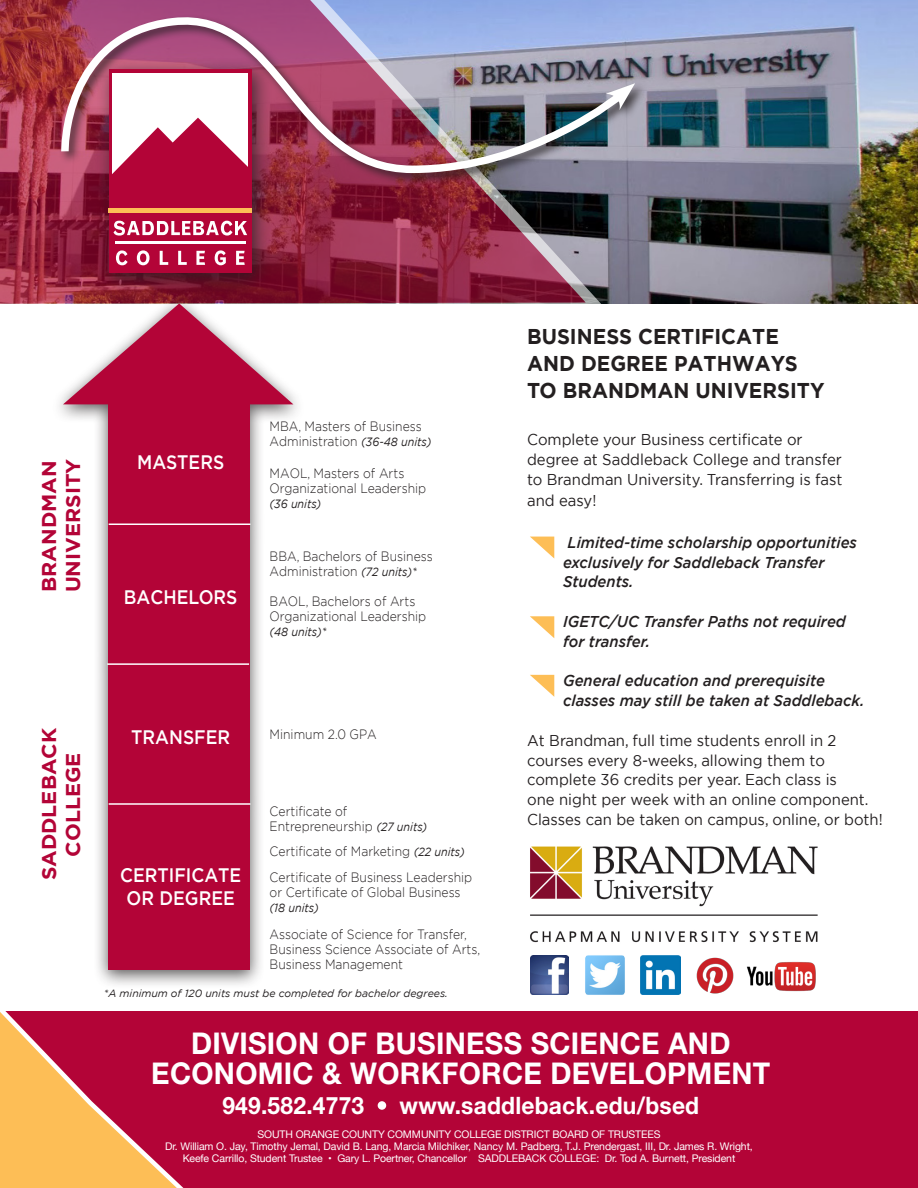
<style>
.page{position:relative;width:918px;height:1188px;background:#fff}
.page>*{position:absolute;margin:0;border:0;box-sizing:border-box;transform-origin:0 0}
.t1{font:700 30px/30px "Helvetica Neue";letter-spacing:.01em;color:#fff;text-align:center;scale:.95 1}
.t2{font:700 24px "Helvetica Neue";letter-spacing:.01em;color:#fff;scale:.95 1}
.t3{font:700 21.3px/27px "Gotham";color:#231f20;scale:.95 1}
.t4{font:700 19.95px/24px "Gotham";color:#b30437;scale:1.05 1}
.t5{font:500 19.5px "Gotham";color:#fff;scale:.9 1}
.t6{font:15.6px/19.8px "Gotham";color:#231f20;scale:.95 1}
.t7{font:italic 500 15.6px/19.8px "Gotham";color:#231f20;scale:.95 1}
.t8{font:300 13.5px/15px "Gotham";color:#231f20;scale:.9 1}
.t9{font:italic 12px "Gotham";color:#231f20;scale:.9 1}
.t10{font:10.5px/12px "Helvetica Neue";letter-spacing:-.01em;color:#fff;text-align:center}
.t11{font:italic 10.5px "Gotham";color:#231f20}
.s1{font-weight:400;font-style:italic;font-size:12px}
</style>
<div class="page">
<img style="left:611px;top:1px;width:307px;height:302px">
<svg style="left:0;top:0;width:611px;height:304px;background:#8a3045"></svg>
<svg style="left:530px;top:537px;width:24px;height:21px"></svg>
<svg style="left:530px;top:616px;width:24px;height:22px"></svg>
<svg style="left:530px;top:675px;width:24px;height:22px"></svg>
<div style="left:51px;top:294px;width:255px;height:695px;background:#231f20;opacity:.75"></div>
<div style="left:108px;top:382px;width:142px;height:588px;background:#b30437"></div>
<svg style="left:63px;top:303px;width:230px;height:101px"></svg>
<hr style="left:109px;top:524px;width:141px;height:1px;background:#fff">
<hr style="left:107px;top:663px;width:142px;height:2px;background:#fff">
<hr style="left:109px;top:803px;width:141px;height:2px;background:#fff">
<div style="left:96px;top:57px;width:177px;height:237px;background:#231f20;opacity:.75"></div>
<div style="left:109px;top:69px;width:143px;height:204px;background:#b30437"></div>
<svg style="left:113px;top:221px;width:134px;height:15px"></svg>
<svg style="left:116px;top:250px;width:12px;height:15px"></svg>
<svg style="left:137px;top:250px;width:13px;height:15px"></svg>
<svg style="left:160px;top:251px;width:8px;height:14px"></svg>
<svg style="left:178px;top:251px;width:9px;height:14px"></svg>
<svg style="left:196px;top:251px;width:9px;height:14px"></svg>
<svg style="left:215px;top:250px;width:11px;height:15px"></svg>
<svg style="left:236px;top:251px;width:9px;height:14px"></svg>
<hr style="left:115px;top:241px;width:131px;height:3px;background:#fff">
<div style="left:109px;top:208px;width:143px;height:5px;background:#fdbe56"></div>
<div style="left:0;top:1011px;width:917px;height:177px;background:#b30437"></div>
<img style="left:530px;top:846px;width:288px;height:118px">
<svg style="left:0;top:1011px;width:184px;height:177px"></svg>
<div style="left:378px;top:1101px;width:8px;height:9px;background:#fff;border-radius:50%"></div>
<img style="left:530px;top:956px;width:39px;height:39px">
<img style="left:584px;top:954px;width:42px;height:41px">
<img style="left:641px;top:956px;width:39px;height:39px">
<img style="left:694px;top:954px;width:42px;height:40px">
<img style="left:738px;top:950px;width:80px;height:42px">
<div style="left:59px;top:14px;width:588px;height:173px;background:#231f20;opacity:.75"></div>
<img style="left:57px;top:1px;width:573px;height:176px">
<svg style="left:606px;top:83px;width:29px;height:27px"></svg>
<p class="t4" style="left:37px;top:592px;width:129px;rotate:-90deg">BRANDMAN<br>UNIVERSITY</p>
<p class="t4" style="left:37px;top:880px;width:147px;text-align:center;rotate:-90deg">SADDLEBACK<br>COLLEGE</p>
<p class="t5" style="left:137px;top:450px;width:98px">MASTERS</p>
<p class="t5" style="left:124px;top:584px;width:128px">BACHELORS</p>
<p class="t8" style="left:270px;top:419px;width:181px">MBA, Masters of Business<br>Administration <span class="s1">(36-48 units)</span></p>
<p class="t8" style="left:270px;top:465px;width:176px">MAOL, Masters of Arts<br>Organizational Leadership</p>
<p class="t9" style="left:270px;top:496px;width:59px">(36 units)</p>
<p class="t8" style="left:270px;top:549px;width:183px">BBA, Bachelors of Business<br>Administration <span class="s1">(72 units)*</span></p>
<p class="t8" style="left:270px;top:593px;width:176px">BAOL, Bachelors of Arts<br>Organizational Leadership</p>
<p class="t9" style="left:270px;top:624px;width:65px">(48 units)*</p>
<p class="t5" style="left:131px;top:724px;width:111px">TRANSFER</p>
<p class="t5" style="left:120px;top:862px;width:136px">CERTIFICATE</p>
<p class="t5" style="left:127px;top:885px;width:122px">OR DEGREE</p>
<p class="t8" style="left:270px;top:727px;width:121px">Minimum 2.0 GPA</p>
<p class="t8" style="left:270px;top:803px;width:177px">Certificate of<br>Entrepreneurship <span class="s1">(27 units)</span></p>
<p class="t8" style="left:270px;top:844px;width:218px">Certificate of Marketing <span class="s1">(22 units)</span></p>
<p class="t8" style="left:270px;top:870px;width:227px">Certificate of Business Leadership or Certificate of Global Business</p>
<p class="t9" style="left:270px;top:900px;width:56px">(18 units)</p>
<p class="t8" style="left:270px;top:926px;width:236px">Associate of Science for Transfer,<br>Business Science Associate of Arts,<br>Business Management</p>
<p class="t11" style="left:104px;top:986px;width:345px">*A minimum of 120 units must be completed for bachelor degrees.</p>
<p class="t3" style="left:527px;top:323px;width:315px">BUSINESS CERTIFICATE<br>AND DEGREE PATHWAYS<br>TO BRANDMAN UNIVERSITY</p>
<p class="t6" style="left:527px;top:429px;width:333px">Complete your Business certificate or degree at Saddleback College and transfer to Brandman University. Transferring is fast</p>
<p class="t6" style="left:527px;top:491px;width:74px">and easy!</p>
<p class="t7" style="left:563px;top:532px;width:311px">Limited-time scholarship opportunities exclusively for Saddleback Transfer<br>Students.</p>
<p class="t7" style="left:563px;top:611px;width:299px">IGETC/UC Transfer Paths not required for transfer.</p>
<p class="t7" style="left:563px;top:671px;width:319px">General education and prerequisite classes may still be taken at Saddleback.</p>
<p class="t6" style="left:527px;top:730px;width:376px">At Brandman, full time students enroll in 2 courses every 8-weeks, allowing them to complete 36 credits per year. Each class is<br>one night per week with an online component.<br>Classes can be taken on campus, online, or both!</p>
<p class="t1" style="left:151px;top:1028px;width:653px">DIVISION OF BUSINESS SCIENCE AND<br>ECONOMIC &amp; WORKFORCE DEVELOPMENT</p>
<p class="t2" style="left:222px;top:1091px;width:151px">949.582.4773</p>
<p class="t2" style="left:400px;top:1091px;width:317px">www.saddleback.edu/bsed</p>
<p class="t10" style="left:257px;top:1129px;width:405px">SOUTH ORANGE COUNTY COMMUNITY COLLEGE DISTRICT BOARD OF TRUSTEES</p>
<p class="t10" style="left:165px;top:1141px;width:589px">Dr. William O. Jay, Timothy Jemal, David B. Lang, Marcia Milchiker, Nancy M. Padberg, T.J. Prendergast, III, Dr. James R. Wright,<br>Keefe Carrillo, Student Trustee • Gary L. Poertner, Chancellor SADDLEBACK COLLEGE: Dr. Tod A. Burnett, President</p>
</div>
